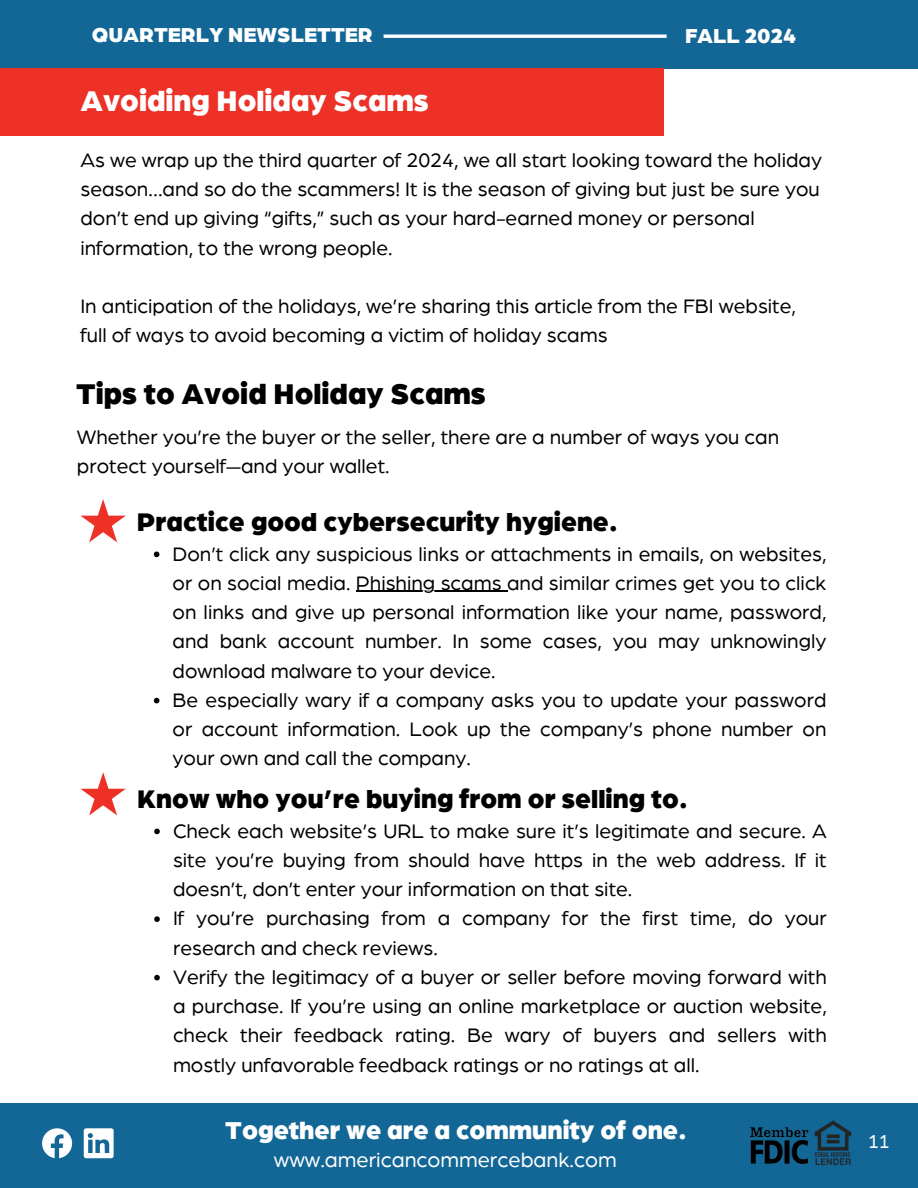
<style>
.page{position:relative;width:918px;height:1188px;background:#fff}
.page>*{position:absolute;margin:0;border:0;box-sizing:border-box;transform-origin:0 0}
.t1{font:900 30.75px "Arboria";color:#000}
.t2{font:900 30.75px "Arboria";color:#fff}
.t3{font:900 27.45px "Arboria";color:#000}
.t4{font:900 26.25px "Arboria";color:#fff}
.t5{font:21.75px "Arboria";color:#fff}
.t6{font:900 21.75px "Arboria";color:#fff}
.t7{font:21px/29.2px "Arboria";color:#000}
.t8{font:20.25px "Arboria";color:#fff}
</style>
<div class="page">
<div style="left:0;top:0;width:918px;height:68px;background:#136796"></div>
<div style="left:0;top:1103px;width:918px;height:85px;background:#136796"></div>
<hr style="left:384px;top:35px;width:283px;height:3px;background:#fff">
<svg style="left:42px;top:1128px;width:30px;height:30px"></svg>
<svg style="left:84px;top:1128px;width:30px;height:30px"></svg>
<img style="left:815px;top:1120px;width:37px;height:46px">
<img style="left:750px;top:1127px;width:59px;height:37px">
<div style="left:0;top:68px;width:663px;height:68px;background:#ed3126"></div>
<svg style="left:80px;top:499px;width:46px;height:43px"></svg>
<svg style="left:80px;top:772px;width:46px;height:43px"></svg>
<svg style="left:154px;top:552px;width:5px;height:5px"></svg>
<hr style="left:356px;top:591px;width:151px;height:1px;background:#000">
<svg style="left:154px;top:698px;width:5px;height:5px"></svg>
<svg style="left:154px;top:829px;width:6px;height:5px"></svg>
<svg style="left:154px;top:916px;width:6px;height:6px"></svg>
<svg style="left:154px;top:975px;width:6px;height:5px"></svg>
<h1 class="t6" style="left:92px;top:25px;width:282px">QUARTERLY NEWSLETTER</h1>
<p class="t6" style="left:685px;top:25px;width:113px">FALL 2024</p>
<h2 class="t2" style="left:80px;top:87px;width:350px">Avoiding Holiday Scams</h2>
<p class="t7" style="left:80px;top:146px;width:743px">As we wrap up the third quarter of 2024, we all start looking toward the holiday season…and so do the scammers! It is the season of giving but just be sure you don’t end up giving “gifts,” such as your hard-earned money or personal information, to the wrong people.</p>
<p class="t7" style="left:80px;top:292px;width:717px">In anticipation of the holidays, we’re sharing this article from the FBI website, full of ways to avoid becoming a victim of holiday scams</p>
<p class="t1" style="left:76px;top:380px;width:411px">Tips to Avoid Holiday Scams</p>
<p class="t7" style="left:77px;top:423px;width:704px">Whether you’re the buyer or the seller, there are a number of ways you can protect yourself—and your wallet.</p>
<h2 class="t3" style="left:137px;top:509px;width:483px">Practice good cybersecurity hygiene.</h2>
<p class="t7" style="left:173px;top:540px;width:655px">Don’t click any suspicious links or attachments in emails, on websites, or on social media. Phishing scams and similar crimes get you to click</p>
<p class="t7" style="left:173px;top:598px;width:655px">on links and give up personal information like your name, password, and bank account number. In some cases, you may unknowingly download malware to your device.<br>Be especially wary if a company asks you to update your password or account information. Look up the company’s phone number on</p>
<p class="t7" style="left:173px;top:744px;width:300px">your own and call the company.</p>
<p class="t3" style="left:137px;top:786px;width:552px">Know who you’re buying from or selling to.</p>
<p class="t7" style="left:173px;top:817px;width:655px;text-align:justify">Check each website’s URL to make sure it’s legitimate and secure. A site you’re buying from should have https in the web address. If it doesn’t, don’t enter your information on that site.</p>
<h2 class="t7" style="left:173px;top:904px;width:655px">If you’re purchasing from a company for the first time, do your research and check reviews.</h2>
<p class="t7" style="left:173px;top:963px;width:655px;text-align:justify">Verify the legitimacy of a buyer or seller before moving forward with a purchase. If you’re using an online marketplace or auction website, check their feedback rating. Be wary of buyers and sellers with mostly unfavorable feedback ratings or no ratings at all.</p>
<p class="t4" style="left:225px;top:1118px;width:463px">Together we are a community of one.</p>
<h1 class="t5" style="left:274px;top:1150px;width:344px">www.americancommercebank.com</h1>
<p class="t8" style="left:868px;top:1132px;width:24px">11</p>
</div>
